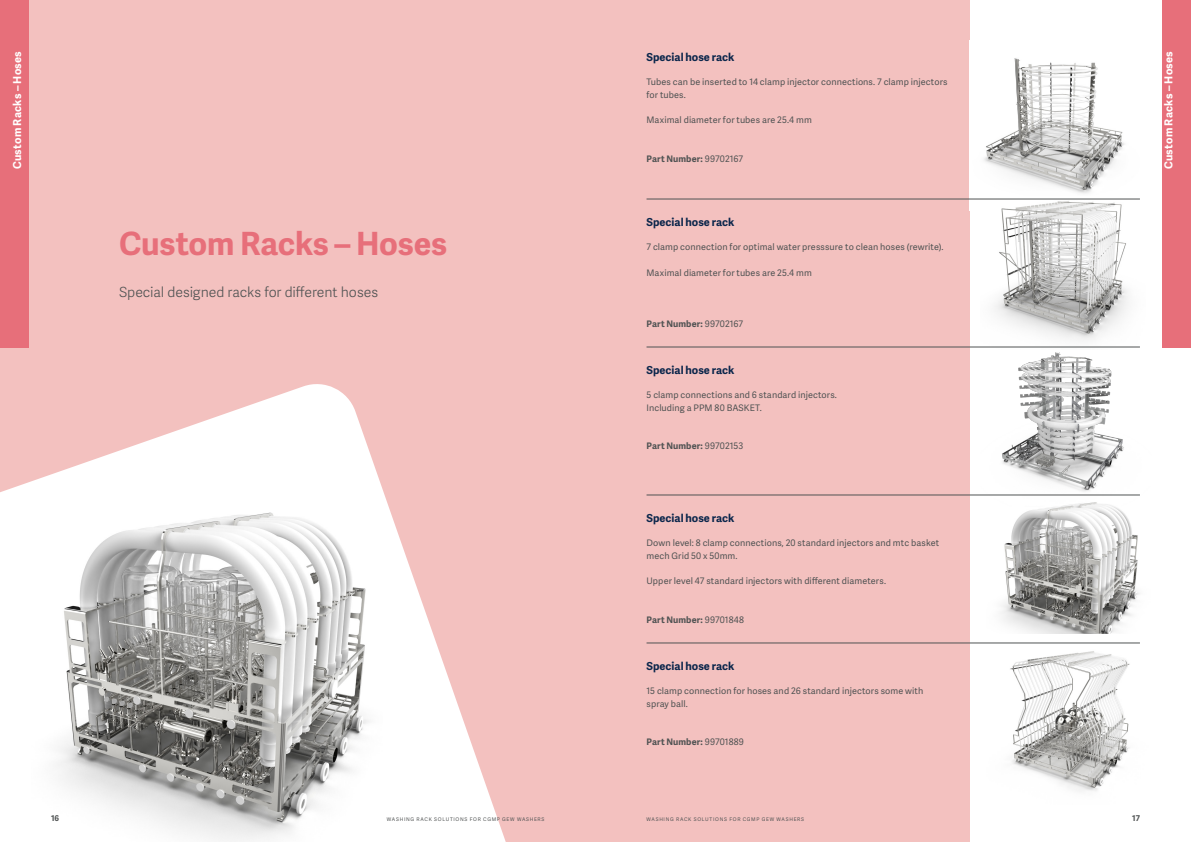
<style>
.page{position:relative;width:1191px;height:842px;background:#fff}
.page>*{position:absolute;margin:0;border:0;box-sizing:border-box;transform-origin:0 0}
.t1{font:700 32px "Adelle Sans";letter-spacing:-.005em;color:#e76f7a}
.t2{font:300 14px "Adelle Sans";letter-spacing:-.005em;color:#505353}
.t3{font:700 11px "Adelle Sans";color:#0c274c}
.t4{font:700 11px "Adelle Sans";letter-spacing:.025em;color:#fff}
.t5{font:9px/12.8px "Adelle Sans";letter-spacing:.01em;color:#505353}
.t6{font:700 9px "Adelle Sans";letter-spacing:.01em;color:#505353}
.t7{font:700 8px "Adelle Sans";color:#505353}
.t8{font:5px "Adelle Sans";letter-spacing:.14em;color:#505353}
.s1{font-weight:400}
</style>
<div class="page">
<div style="left:0;top:0;width:969px;height:842px;background:#f3c1bf"></div>
<div style="left:0;top:0;width:28px;height:347px;background:#e76f7a"></div>
<svg style="left:0;top:384px;width:506px;height:458px;fill:#fff"></svg>
<img style="left:31px;top:495px;width:352px;height:347px">
<div style="left:1162px;top:0;width:29px;height:347px;background:#e76f7a"></div>
<img style="left:969px;top:58px;width:156px;height:141px">
<img style="left:1001px;top:506px;width:139px;height:128px">
<img style="left:981px;top:197px;width:159px;height:139px">
<img style="left:986px;top:642px;width:154px;height:149px">
<img style="left:981px;top:336px;width:159px;height:170px">
<hr style="left:646px;top:199px;width:494px;height:1px;background:#505353">
<hr style="left:646px;top:347px;width:494px;height:1px;background:#505353">
<hr style="left:646px;top:495px;width:494px;height:1px;background:#505353">
<hr style="left:646px;top:643px;width:494px;height:1px;background:#505353">
<p class="t4" style="left:9px;top:169px;width:120px;rotate:-90deg">Custom Racks – Hoses</p>
<p class="t4" style="left:1160px;top:169px;width:120px;rotate:-90deg">Custom Racks – Hoses</p>
<p class="t3" style="left:646px;top:49px;width:89px">Special hose rack</p>
<p class="t5" style="left:646px;top:75px;width:302px">Tubes can be inserted to 14 clamp injector connections. 7 clamp injectors for tubes.</p>
<p class="t5" style="left:646px;top:113px;width:167px">Maximal diameter for tubes are 25.4 mm</p>
<p class="t6" style="left:646px;top:152px;width:98px">Part Number: <span class="s1">99702167</span></p>
<h1 class="t1" style="left:119px;top:220px;width:329px">Custom Racks – Hoses</h1>
<h2 class="t2" style="left:119px;top:282px;width:260px">Special designed racks for different hoses</h2>
<p class="t3" style="left:646px;top:214px;width:89px">Special hose rack</p>
<p class="t5" style="left:646px;top:240px;width:298px">7 clamp connection for optimal water presssure to clean hoses (rewrite).</p>
<p class="t5" style="left:646px;top:266px;width:167px">Maximal diameter for tubes are 25.4 mm</p>
<p class="t6" style="left:646px;top:317px;width:98px">Part Number: <span class="s1">99702167</span></p>
<p class="t3" style="left:646px;top:362px;width:89px">Special hose rack</p>
<p class="t5" style="left:646px;top:388px;width:192px">5 clamp connections and 6 standard injectors.<br>Including a PPM 80 BASKET.</p>
<p class="t6" style="left:646px;top:439px;width:98px">Part Number: <span class="s1">99702153</span></p>
<p class="t3" style="left:646px;top:510px;width:89px">Special hose rack</p>
<p class="t5" style="left:646px;top:536px;width:294px">Down level: 8 clamp connections, 20 standard injectors and mtc basket mech Grid 50 x 50mm.</p>
<p class="t5" style="left:646px;top:574px;width:241px">Upper level 47 standard injectors with different diameters.</p>
<p class="t6" style="left:646px;top:613px;width:99px">Part Number: <span class="s1">99701848</span></p>
<p class="t3" style="left:646px;top:658px;width:89px">Special hose rack</p>
<p class="t5" style="left:646px;top:684px;width:278px">15 clamp connection for hoses and 26 standard injectors some with spray ball.</p>
<p class="t6" style="left:646px;top:735px;width:99px">Part Number: <span class="s1">99701889</span></p>
<p class="t7" style="left:51px;top:812px;width:10px">16</p>
<p class="t8" style="left:387px;top:815px;width:159px">WASHING RACK SOLUTIONS FOR CGMP GEW WASHERS</p>
<p class="t8" style="left:646px;top:815px;width:159px">WASHING RACK SOLUTIONS FOR CGMP GEW WASHERS</p>
<p class="t7" style="left:1132px;top:812px;width:9px">17</p>
</div>
